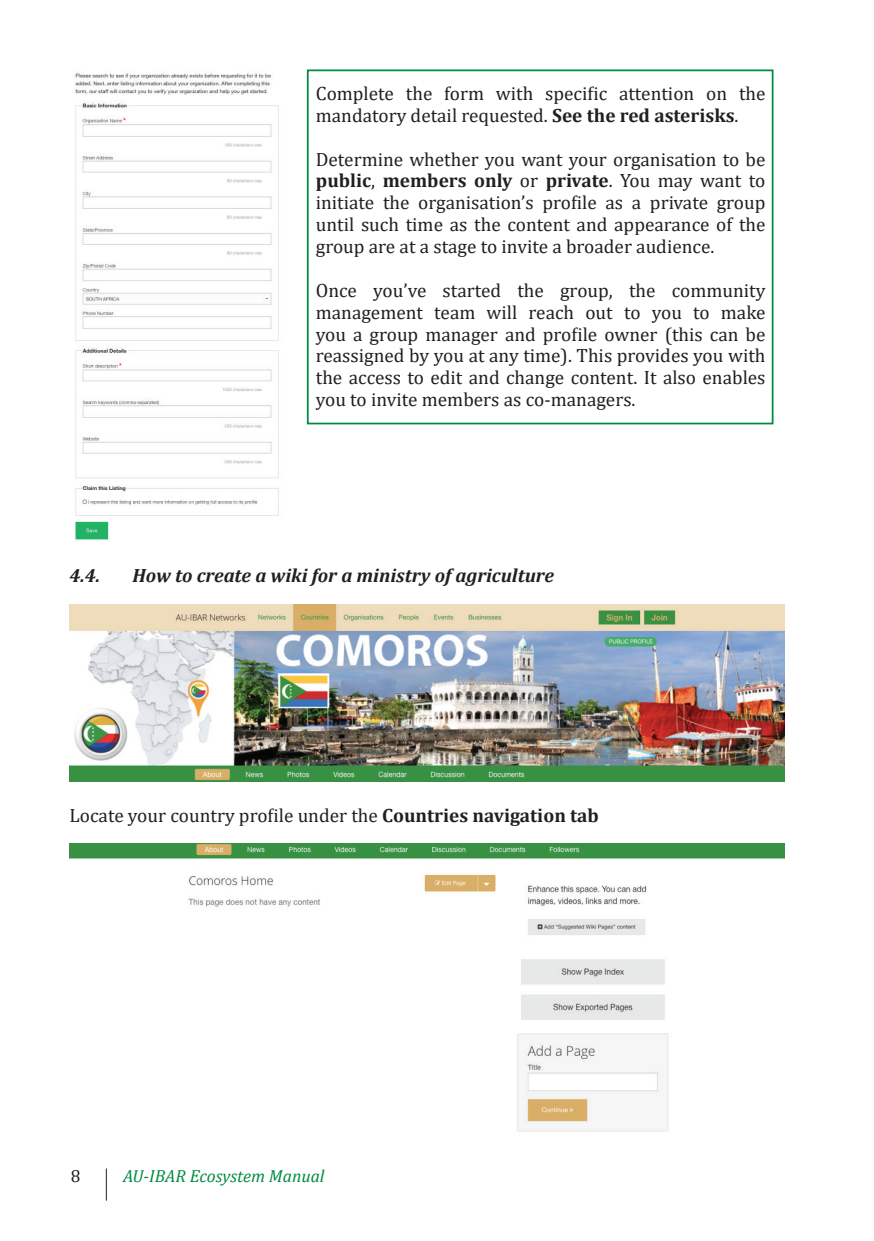
<style>
.page{position:relative;width:874px;height:1241px;background:#fff}
.page>*{position:absolute;margin:0;border:0;box-sizing:border-box;transform-origin:0 0}
.t1{font:19.25px/21.9px "Cambria";color:#231f20;text-align:justify}
.t2{font:italic 700 19.25px "Cambria";color:#231f20}
.t3{font:italic 17.5px "Cambria";color:#008b43}
.t4{font:17.5px "Cambria";color:#231f20}
.s1{font-weight:700}
</style>
<div class="page">
<hr style="left:106px;top:1168px;width:1px;height:32px;background:#231f20">
<img style="left:75px;top:73px;width:204px;height:467px">
<div style="left:307px;top:69px;width:466px;height:355px;border:2px solid #008b43"></div>
<img style="left:69px;top:604px;width:715px;height:177px">
<img style="left:69px;top:843px;width:715px;height:289px">
<p class="t1" style="left:315px;top:82px;width:451px">Complete the form with specific attention on the mandatory detail requested. <span class="s1">See the red asterisks</span>.</p>
<p class="t1" style="left:315px;top:148px;width:451px">Determine whether you want your organisation to be <span class="s1">public</span>, <span class="s1">members only</span> or <span class="s1">private</span>. You may want to initiate the organisation’s profile as a private group until such time as the content and appearance of the group are at a stage to invite a broader audience.</p>
<p class="t1" style="left:315px;top:279px;width:451px">Once you’ve started the group, the community management team will reach out to you to make you a group manager and profile owner (this can be reassigned by you at any time). This provides you with the access to edit and change content. It also enables you to invite members as co-managers.</p>
<p class="t2" style="left:69px;top:561px;width:32px">4.4.</p>
<p class="t2" style="left:132px;top:561px;width:423px">How to create a wiki for a ministry of agriculture</p>
<p class="t1" style="left:69px;top:803px;width:530px">Locate your country profile under the <span class="s1">Countries navigation tab</span></p>
<p class="t4" style="left:71px;top:1165px;width:11px">8</p>
<p class="t3" style="left:123px;top:1163px;width:203px">AU-IBAR Ecosystem Manual</p>
</div>
